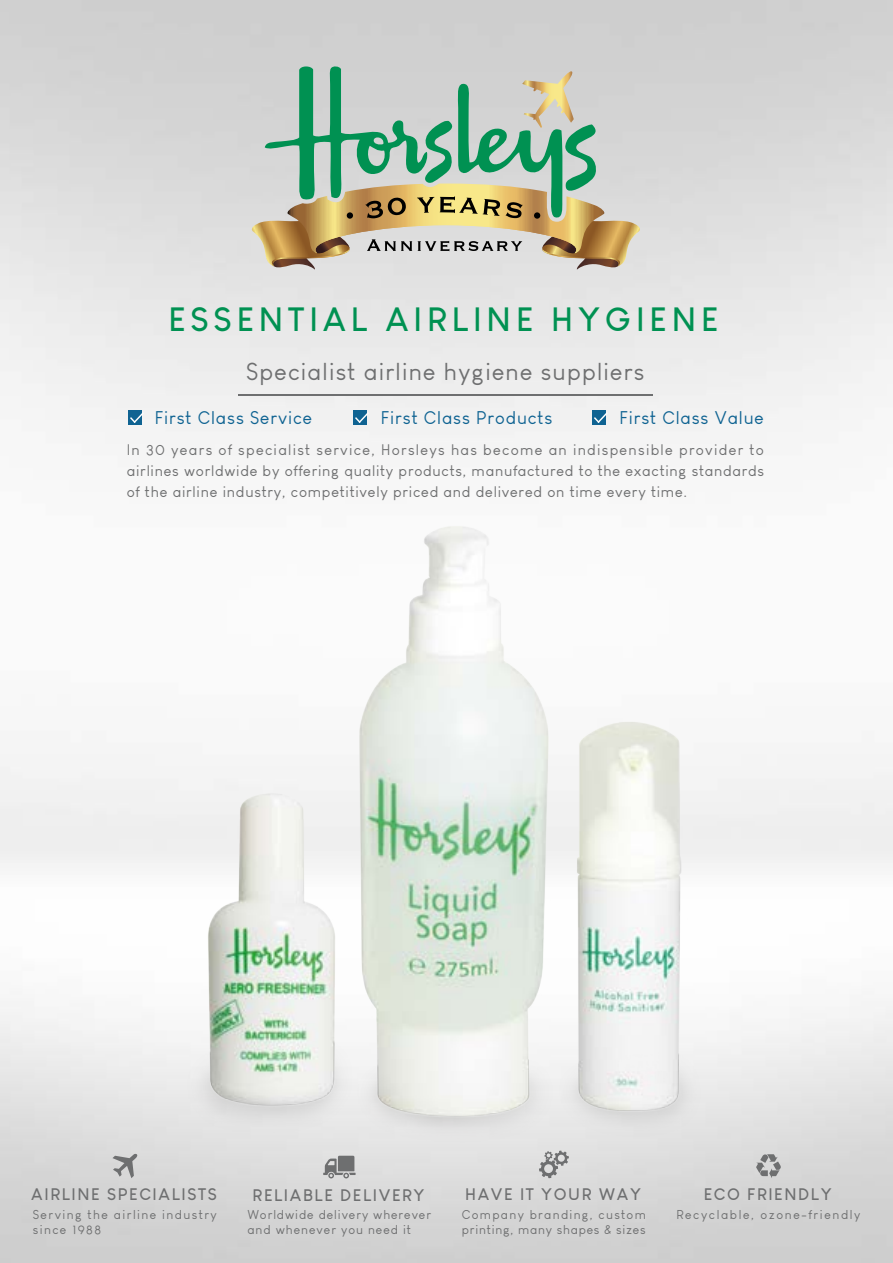
<style>
.page{position:relative;width:893px;height:1263px;background:#fff}
.page>*{position:absolute;margin:0;border:0;box-sizing:border-box;transform-origin:0 0}
.t1{font:700 33px "Louis George Cafe";letter-spacing:.15em;color:#009152}
.t2{font:24px "Louis George Cafe";letter-spacing:.05em;color:#6e6f70}
.t3{font:18px "Louis George Cafe";letter-spacing:.05em;color:#0f6392}
.t4{font:700 16.35px "Louis George Cafe";letter-spacing:.1em;color:#6e6f70}
.t5{font:15px/21px "Louis George Cafe";letter-spacing:.05em;color:#6e6f70;text-align:justify}
.t6{font:12.6px/15.1px "Louis George Cafe";letter-spacing:.06em;color:#6e6f70}
.t7{font:12.6px/15.1px "Louis George Cafe";letter-spacing:.07em;color:#6e6f70}
.t8{font:12.6px/15.1px "Louis George Cafe";letter-spacing:.1em;color:#6e6f70}
.t9{font:12.6px "Louis George Cafe";letter-spacing:.125em;color:#6e6f70}
</style>
<div class="page">
<img style="left:0;top:0;width:893px;height:1263px">
<hr style="left:239px;top:394px;width:414px;height:2px;background:#6e6f70">
<div style="left:128px;top:411px;width:14px;height:14px;background:#0f6392"></div>
<svg style="left:130px;top:412px;width:14px;height:11px"></svg>
<div style="left:353px;top:411px;width:14px;height:14px;background:#0f6392"></div>
<svg style="left:355px;top:412px;width:14px;height:11px"></svg>
<div style="left:592px;top:411px;width:14px;height:14px;background:#0f6392"></div>
<svg style="left:594px;top:412px;width:14px;height:11px"></svg>
<svg style="left:249px;top:65px;width:394px;height:205px;background:#b4bfa7"></svg>
<img style="left:102px;top:447px;width:706px;height:739px">
<h1 class="t1" style="left:168px;top:299px;width:551px">ESSENTIAL AIRLINE HYGIENE</h1>
<h2 class="t2" style="left:246px;top:357px;width:400px">Specialist airline hygiene suppliers</h2>
<p class="t3" style="left:155px;top:407px;width:159px">First Class Service</p>
<p class="t3" style="left:381px;top:407px;width:173px">First Class Products</p>
<p class="t3" style="left:619px;top:407px;width:146px">First Class Value</p>
<p class="t5" style="left:127px;top:439px;width:639px">In 30 years of specialist service, Horsleys has become an indispensible provider to airlines worldwide by offering quality products, manufactured to the exacting standards of the airline industry, competitively priced and delivered on time every time.</p>
<p class="t4" style="left:31px;top:1184px;width:187px">AIRLINE SPECIALISTS</p>
<p class="t8" style="left:33px;top:1207px;width:185px">Serving the airline industry since 1988</p>
<p class="t4" style="left:253px;top:1184px;width:173px">RELIABLE DELIVERY</p>
<p class="t7" style="left:247px;top:1207px;width:185px">Worldwide delivery wherever and whenever you need it</p>
<p class="t4" style="left:465px;top:1184px;width:177px">HAVE IT YOUR WAY</p>
<p class="t6" style="left:462px;top:1207px;width:185px">Company branding, custom printing, many shapes &amp; sizes</p>
<p class="t4" style="left:704px;top:1184px;width:129px">ECO FRIENDLY</p>
<p class="t9" style="left:676px;top:1207px;width:186px">Recyclable, ozone-friendly</p>
</div>
